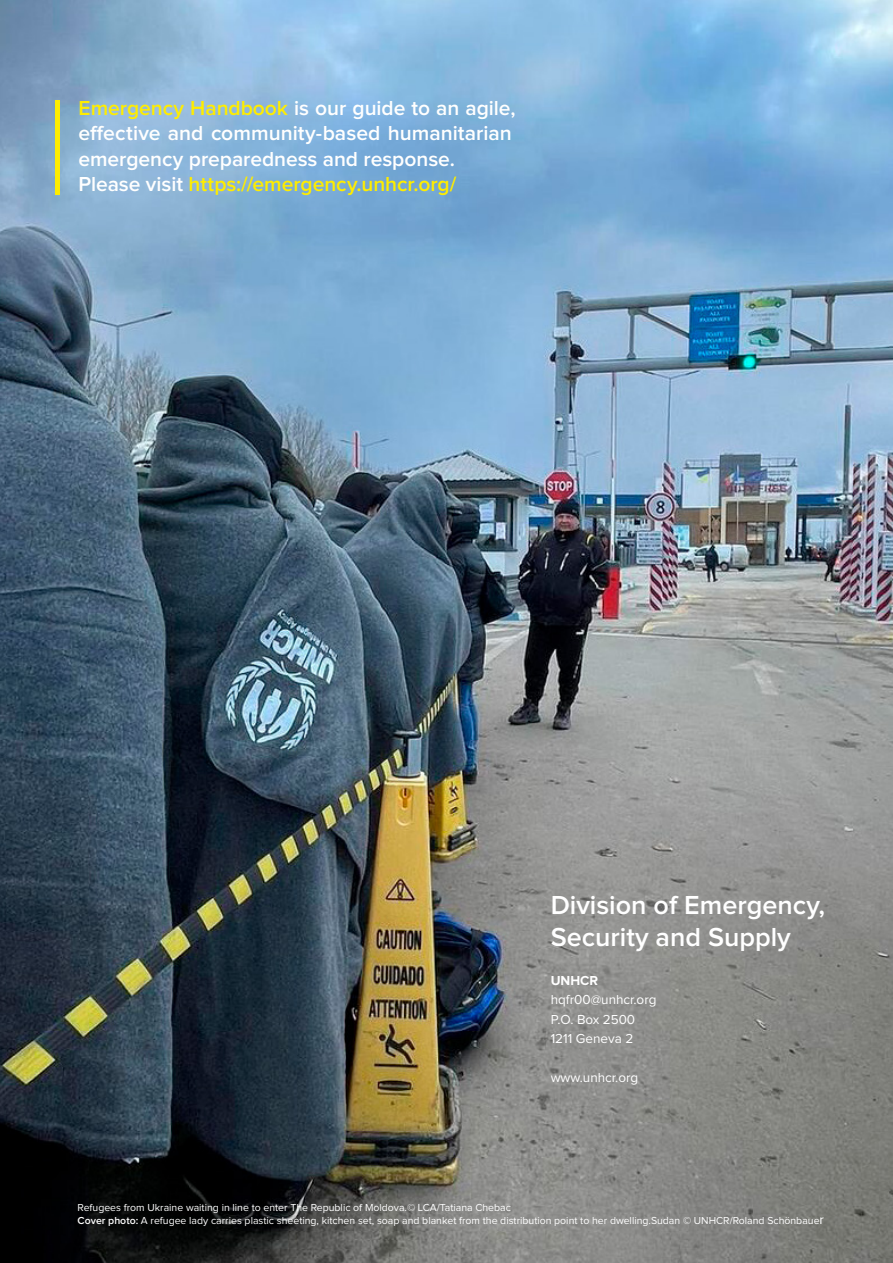
<style>
.page{position:relative;width:893px;height:1263px;background:#fff}
.page>*{position:absolute;margin:0;border:0;box-sizing:border-box;transform-origin:0 0}
.t1{font:600 27px/31.5px "Proxima Nova";color:#fff}
.t2{font:600 21px/25.2px "Proxima Nova";color:#fff}
.t3{font:13.5px/19.5px "Proxima Nova";color:#fff}
.t4{font:700 13.5px "Proxima Nova";color:#fff}
.t5{font:10.5px/13.5px "Proxima Nova";color:#fff}
.s1{color:#ffed00}
.s2{font-weight:600}
.s3{font-size:13.5px}
</style>
<div class="page">
<img style="left:0;top:0;width:893px;height:1263px">
<div style="left:55px;top:100px;width:5px;height:95px;background:#ffed00"></div>
<h2 class="t2" style="left:78px;top:96px;width:439px"><span class="s1">Emergency Handbook</span> is our guide to an agile, effective and community-based humanitarian emergency preparedness and response.<br>Please visit <span class="s1">https://emergency.unhcr.org/</span></h2>
<h1 class="t1" style="left:551px;top:891px;width:276px">Division of Emergency,<br>Security and Supply</h1>
<p class="t4" style="left:551px;top:974px;width:49px">UNHCR</p>
<p class="t3" style="left:551px;top:990px;width:107px">hqfr00@unhcr.org<br>P.O. Box 2500<br>1211 Geneva 2</p>
<p class="t3" style="left:551px;top:1068px;width:89px">www.unhcr.org</p>
<p class="t5" style="left:78px;top:1201px;width:748px">Refugees from Ukraine waiting in line to enter The Republic of Moldova.© LCA/Tatiana Chebac<br><span class="s2">Cover photo:</span> A refugee lady carries plastic sheeting, kitchen set, soap and blanket from the distribution point to her dwelling.Sudan © UNHCR/Roland Schönbaue<span class="s3">r</span></p>
</div>
